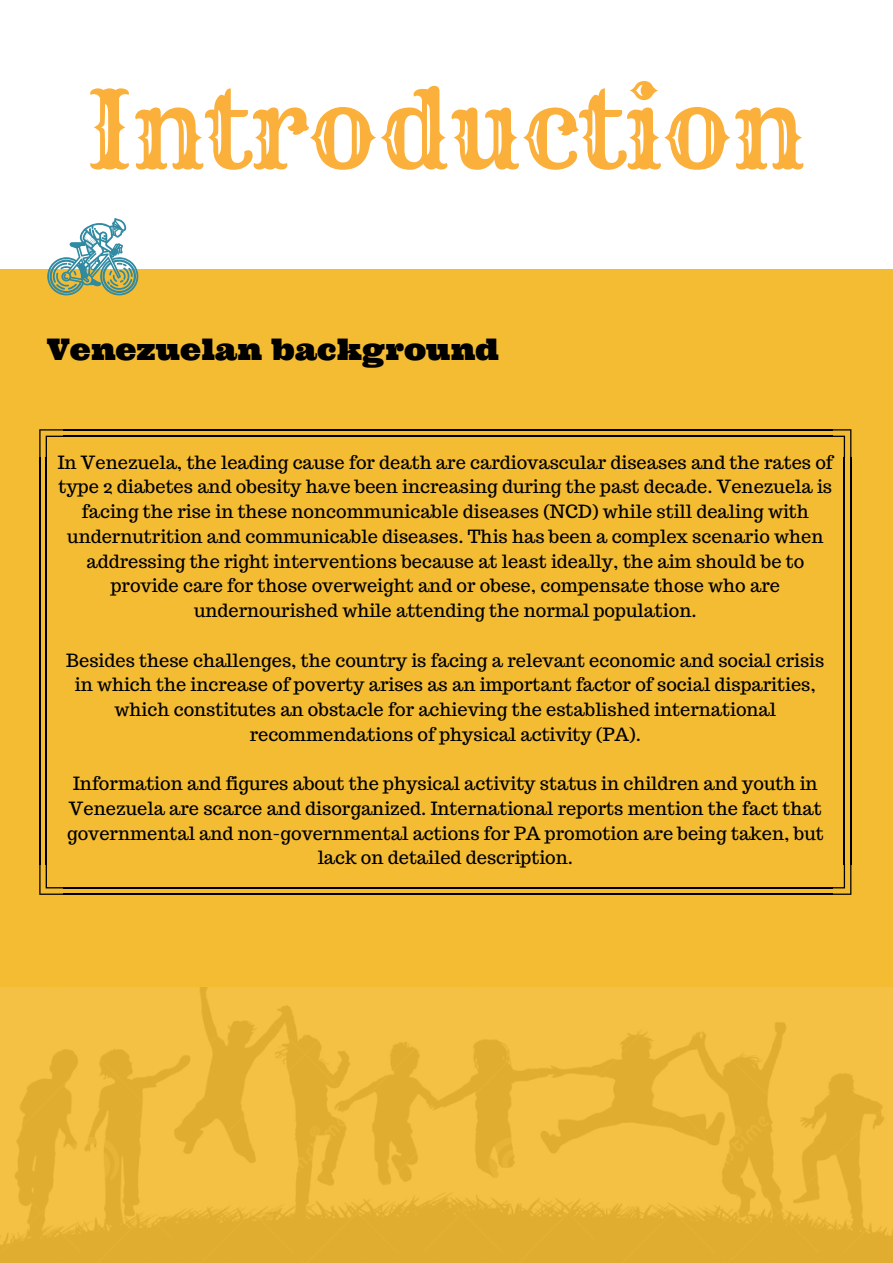
<style>
.page{position:relative;width:893px;height:1263px;background:#fff}
.page>*{position:absolute;margin:0;border:0;box-sizing:border-box;transform-origin:0 0}
.t1{font:105.75px "Rye";color:#fbb03b}
.t2{font:29.7px "Ultra";color:#000}
.t3{font:18.15px/24.8px "Trocchi";color:#000;text-align:center}
</style>
<div class="page">
<div style="left:0;top:0;width:892px;height:1262px;background:#f4bc33"></div>
<svg style="left:39px;top:429px;width:25px;height:28px"></svg>
<hr style="left:39px;top:456px;width:2px;height:408px;background:#000">
<hr style="left:46px;top:456px;width:1px;height:408px;background:#000">
<svg style="left:39px;top:863px;width:25px;height:32px"></svg>
<hr style="left:63px;top:893px;width:769px;height:2px;background:#000">
<hr style="left:63px;top:887px;width:769px;height:1px;background:#000">
<svg style="left:831px;top:864px;width:20px;height:31px"></svg>
<hr style="left:850px;top:456px;width:1px;height:408px;background:#000">
<hr style="left:843px;top:456px;width:2px;height:408px;background:#000">
<svg style="left:831px;top:429px;width:20px;height:28px"></svg>
<hr style="left:63px;top:429px;width:769px;height:1px;background:#000">
<hr style="left:63px;top:436px;width:769px;height:1px;background:#000">
<div style="left:0;top:0;width:892px;height:269px;background:#fff"></div>
<svg style="left:47px;top:218px;width:91px;height:77px"></svg>
<img style="left:0;top:987px;width:892px;height:275px">
<h1 class="t1" style="left:86px;top:64px;width:719px">Introduction</h1>
<h2 class="t2" style="left:47px;top:330px;width:453px">Venezuelan background</h2>
<p class="t3" style="left:58px;top:449px;width:776px">In Venezuela, the leading cause for death are cardiovascular diseases and the rates of type 2 diabetes and obesity have been increasing during the past decade. Venezuela is facing the rise in these noncommunicable diseases (NCD) while still dealing with undernutrition and communicable diseases. This has been a complex scenario when addressing the right interventions because at least ideally, the aim should be to provide care for those overweight and or obese, compensate those who are undernourished while attending the normal population.</p>
<p class="t3" style="left:66px;top:647px;width:759px">Besides these challenges, the country is facing a relevant economic and social crisis in which the increase of poverty arises as an important factor of social disparities, which constitutes an obstacle for achieving the established international recommendations of physical activity (PA).</p>
<p class="t3" style="left:67px;top:771px;width:758px">Information and figures about the physical activity status in children and youth in Venezuela are scarce and disorganized. International reports mention the fact that governmental and non-governmental actions for PA promotion are being taken, but lack on detailed description.</p>
</div>
